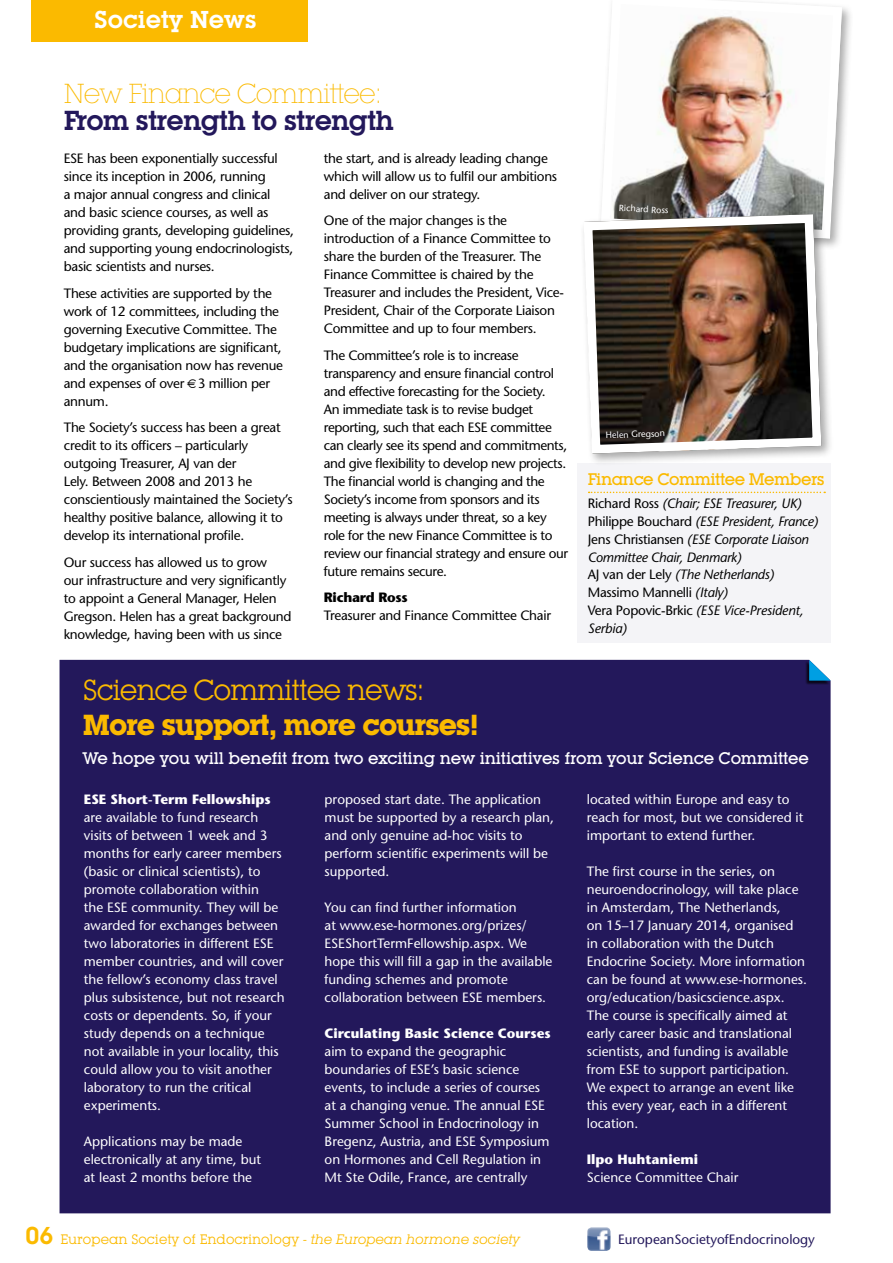
<style>
.page{position:relative;width:893px;height:1263px;background:#fff}
.page>*{position:absolute;margin:0;border:0;box-sizing:border-box;transform-origin:0 0}
.t1{font:700 28.5px "Lubalin Graph IT Cby BT";letter-spacing:-.04em;color:#fbba00}
.t2{font:28.5px "Lubalin Graph IT Cby BT";letter-spacing:-.04em;color:#fbba00}
.t3{font:600 27px "Lubalin Graph IT Cby BT";letter-spacing:-.03em;color:#23185b}
.t4{font:300 27px "Lubalin Graph IT Cby BT Xtra";letter-spacing:-.04em;color:#fbba00}
.t5{font:600 24px "Lubalin Graph IT Cby BT";color:#fff}
.t6{font:500 16.5px "Lubalin Graph IT Cby BT";letter-spacing:-.01em;color:#fff}
.t7{font:500 16.5px "Lubalin Graph IT Cby BT";letter-spacing:-.03em;color:#fbba00}
.t8{font:13.5px/18px "Stone Sans";color:#fff}
.t9{font:13.5px/18px "Stone Sans";letter-spacing:-.02em;color:#000}
.t10{font:italic 13.5px/18px "Stone Sans";letter-spacing:-.02em;color:#000}
.t11{font:700 13.5px "Stone Sans";color:#fff}
.t12{font:13.5px "Lubalin Graph IT Cby BT";color:#fbba00}
.t13{font:13.5px "Stone Sans";color:#23185b}
.t14{font:700 13.5px "Stone Sans";letter-spacing:-.02em;color:#000}
.t15{font:9px "Stone Sans";color:#fff}
.s1{font-style:normal}
.s2{font-weight:600;font-size:24px}
.s3{font-style:italic}
</style>
<div class="page">
<div style="left:577px;top:463px;width:254px;height:180px;background:#f4f4f7"></div>
<div style="left:31px;top:0;width:277px;height:41px;background:#fbba00"></div>
<img style="left:587px;top:1227px;width:24px;height:24px">
<div style="left:60px;top:660px;width:771px;height:553px;background:#23185b"></div>
<div style="left:805px;top:660px;width:25px;height:25px;background:#000;opacity:.75"></div>
<svg style="left:809px;top:660px;width:22px;height:21px"></svg>
<div style="left:597px;top:0;width:257px;height:251px;background:#000;opacity:.34"></div>
<img style="left:597px;top:0;width:249px;height:243px">
<svg style="left:589px;top:492px;width:236px;height:1px"></svg>
<div style="left:580px;top:210px;width:253px;height:256px;background:#000;opacity:.34"></div>
<img style="left:584px;top:214px;width:237px;height:239px">
<div style="left:584px;top:214px;width:237px;height:239px;border:9px solid #fff;border-radius:8px"></div>
<h3 class="t5" style="left:94px;top:5px;width:164px">Society News</h3>
<h2 class="t4" style="left:64px;top:77px;width:320px">New Finance Committee:</h2>
<h2 class="t3" style="left:64px;top:104px;width:332px">From strength to strength</h2>
<p class="t9" style="left:64px;top:149px;width:232px">ESE has been exponentially successful since its inception in 2006, running<br>a major annual congress and clinical and basic science courses, as well as providing grants, developing guidelines, and supporting young endocrinologists, basic scientists and nurses.</p>
<p class="t9" style="left:64px;top:284px;width:221px">These activities are supported by the work of 12 committees, including the governing Executive Committee. The budgetary implications are significant, and the organisation now has revenue and expenses of over 3 million per annum.</p>
<p class="t9" style="left:64px;top:418px;width:231px">The Society’s success has been a great credit to its officers – particularly outgoing Treasurer, AJ van der<br>Lely. Between 2008 and 2013 he conscientiously maintained the Society’s healthy positive balance, allowing it to develop its international profile.</p>
<p class="t9" style="left:64px;top:553px;width:229px">Our success has allowed us to grow<br>our infrastructure and very significantly to appoint a General Manager, Helen Gregson. Helen has a great background knowledge, having been with us since</p>
<p class="t9" style="left:324px;top:149px;width:235px">the start, and is already leading change which will allow us to fulfil our ambitions and deliver on our strategy.</p>
<p class="t9" style="left:324px;top:212px;width:242px">One of the major changes is the introduction of a Finance Committee to share the burden of the Treasurer. The Finance Committee is chaired by the Treasurer and includes the President, Vice-President, Chair of the Corporate Liaison Committee and up to four members.</p>
<p class="t9" style="left:324px;top:346px;width:246px">The Committee’s role is to increase transparency and ensure financial control and effective forecasting for the Society.<br>An immediate task is to revise budget reporting, such that each ESE committee can clearly see its spend and commitments, and give flexibility to develop new projects.<br>The financial world is changing and the Society’s income from sponsors and its meeting is always under threat, so a key role for the new Finance Committee is to review our financial strategy and ensure our future remains secure.</p>
<p class="t14" style="left:324px;top:589px;width:85px">Richard Ross</p>
<p class="t9" style="left:324px;top:607px;width:229px">Treasurer and Finance Committee Chair</p>
<p class="t15" style="left:619px;top:202px;width:51px;rotate:3deg">Richard Ross</p>
<p class="t15" style="left:606px;top:430px;width:61px;rotate:-2deg">Helen Gregson</p>
<p class="t7" style="left:588px;top:469px;width:239px">Finance Committee Members</p>
<p class="t10" style="left:588px;top:494px;width:232px"><span class="s1">Richard Ross</span> (Chair; ESE Treasurer, UK)<br><span class="s1">Philippe Bouchard</span> (ESE President, France)<br><span class="s1">Jens Christiansen</span> (ESE Corporate Liaison<br>Committee Chair, Denmark)<br><span class="s1">AJ van der Lely</span> (The Netherlands)<br><span class="s1">Massimo Mannelli</span> (Italy)<br><span class="s1">Vera Popovic-Brkic</span> (ESE Vice-President,<br>Serbia)</p>
<h1 class="t2" style="left:83px;top:673px;width:343px">Science Committee news:</h1>
<h1 class="t1" style="left:83px;top:707px;width:397px">More support, more courses!</h1>
<p class="t6" style="left:83px;top:748px;width:728px">We hope you will benefit from two exciting new initiatives from your Science Committee</p>
<p class="t8" style="left:325px;top:790px;width:231px">proposed start date. The application must be supported by a research plan, and only genuine ad-hoc visits to perform scientific experiments will be supported.</p>
<p class="t8" style="left:325px;top:898px;width:229px">You can find further information<br>at www.ese-hormones.org/prizes/ ESEShortTermFellowship.aspx. We hope this will fill a gap in the available funding schemes and promote collaboration between ESE members.</p>
<p class="t11" style="left:325px;top:1024px;width:228px">Circulating Basic Science Courses</p>
<p class="t8" style="left:325px;top:1042px;width:226px">aim to expand the geographic boundaries of ESE’s basic science events, to include a series of courses at a changing venue. The annual ESE Summer School in Endocrinology in Bregenz, Austria, and ESE Symposium on Hormones and Cell Regulation in Mt Ste Odile, France, are centrally</p>
<p class="t8" style="left:587px;top:790px;width:218px">located within Europe and easy to reach for most, but we considered it important to extend further.</p>
<p class="t8" style="left:587px;top:862px;width:222px">The first course in the series, on neuroendocrinology, will take place in Amsterdam, The Netherlands,<br>on 15–17 January 2014, organised in collaboration with the Dutch Endocrine Society. More information can be found at www.ese-hormones. org/education/basicscience.aspx.<br>The course is specifically aimed at early career basic and translational scientists, and funding is available from ESE to support participation.<br>We expect to arrange an event like this every year, each in a different location.</p>
<p class="t11" style="left:587px;top:1150px;width:113px">Ilpo Huhtaniemi</p>
<p class="t8" style="left:587px;top:1168px;width:153px">Science Committee Chair</p>
<p class="t11" style="left:84px;top:791px;width:188px">ESE Short-Term Fellowships</p>
<p class="t8" style="left:84px;top:808px;width:202px">are available to fund research visits of between 1 week and 3 months for early career members (basic or clinical scientists), to promote collaboration within<br>the ESE community. They will be awarded for exchanges between two laboratories in different ESE member countries, and will cover the fellow’s economy class travel plus subsistence, but not research costs or dependents. So, if your study depends on a technique not available in your locality, this could allow you to visit another laboratory to run the critical experiments.</p>
<p class="t8" style="left:84px;top:1132px;width:179px">Applications may be made electronically at any time, but at least 2 months before the</p>
<p class="t12" style="left:26px;top:1231px;width:496px"><span class="s2">06</span> European Society of Endocrinology - <span class="s3">the European hormone society</span></p>
<p class="t13" style="left:618px;top:1231px;width:198px">EuropeanSocietyofEndocrinology</p>
</div>
